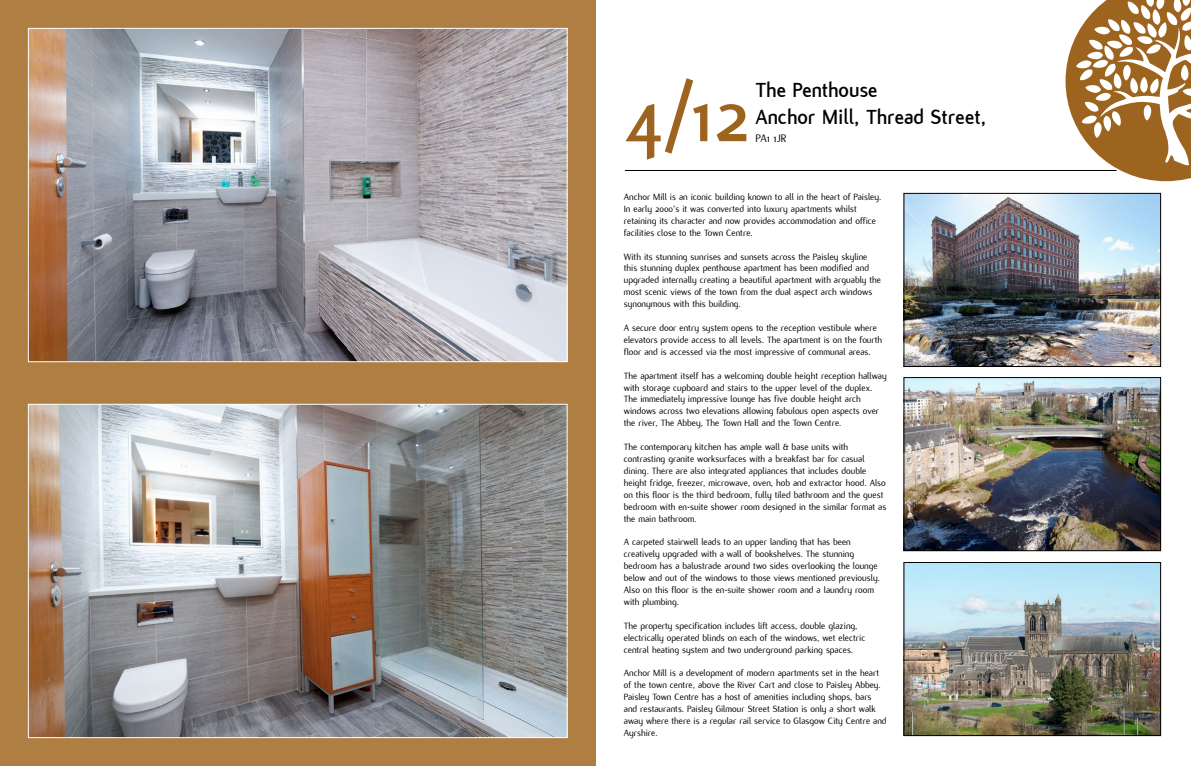
<style>
.page{position:relative;width:1191px;height:766px;background:#fff}
.page>*{position:absolute;margin:0;border:0;box-sizing:border-box;transform-origin:0 0}
.t1{font:700 80px "Flux";color:#9d6420}
.t2{font:700 22px/26.4px "Flux";color:#000}
.t3{font:12px "Flux";color:#000}
.t4{font:10px/11.9px "Flux";color:#000}
</style>
<div class="page">
<hr style="left:625px;top:170px;width:538px;height:1px;background:#000">
<svg style="left:1065px;top:0;width:126px;height:182px"></svg>
<div style="left:0;top:0;width:595px;height:765px;background:#af7e43"></div>
<img style="left:30px;top:30px;width:535px;height:330px">
<img style="left:905px;top:195px;width:254px;height:170px">
<div style="left:903px;top:193px;width:258px;height:174px;border:1px solid #000"></div>
<img style="left:905px;top:379px;width:254px;height:170px">
<div style="left:903px;top:377px;width:258px;height:174px;border:1px solid #000"></div>
<img style="left:905px;top:564px;width:254px;height:170px">
<div style="left:903px;top:562px;width:258px;height:174px;border:1px solid #000"></div>
<img style="left:30px;top:405px;width:535px;height:331px">
<h1 class="t1" style="left:624px;top:71px;width:127px">4/12</h1>
<h2 class="t2" style="left:755px;top:77px;width:232px">The Penthouse<br>Anchor Mill, Thread Street,</h2>
<p class="t3" style="left:755px;top:131px;width:33px">PA1 1JR</p>
<p class="t4" style="left:624px;top:191px;width:259px">Anchor Mill is an iconic building known to all in the heart of Paisley.<br>In early 2000’s it was converted into luxury apartments whilst retaining its character and now provides accommodation and office facilities close to the Town Centre.</p>
<p class="t4" style="left:624px;top:250px;width:259px">With its stunning sunrises and sunsets across the Paisley skyline this stunning duplex penthouse apartment has been modified and upgraded internally creating a beautiful apartment with arguably the most scenic views of the town from the dual aspect arch windows synonymous with this building.</p>
<p class="t4" style="left:624px;top:322px;width:260px">A secure door entry system opens to the reception vestibule where elevators provide access to all levels. The apartment is on the fourth floor and is accessed via the most impressive of communal areas.</p>
<p class="t4" style="left:624px;top:369px;width:264px">The apartment itself has a welcoming double height reception hallway with storage cupboard and stairs to the upper level of the duplex.<br>The immediately impressive lounge has five double height arch windows across two elevations allowing fabulous open aspects over the river, The Abbey, The Town Hall and the Town Centre.</p>
<p class="t4" style="left:624px;top:441px;width:264px">The contemporary kitchen has ample wall &amp; base units with contrasting granite worksurfaces with a breakfast bar for casual dining. There are also integrated appliances that includes double height fridge, freezer, microwave, oven, hob and extractor hood. Also on this floor is the third bedroom, fully tiled bathroom and the guest bedroom with en-suite shower room designed in the similar format as the main bathroom.</p>
<p class="t4" style="left:624px;top:536px;width:257px">A carpeted stairwell leads to an upper landing that has been creatively upgraded with a wall of bookshelves. The stunning bedroom has a balustrade around two sides overlooking the lounge below and out of the windows to those views mentioned previously.<br>Also on this floor is the en-suite shower room and a laundry room with plumbing.</p>
<p class="t4" style="left:624px;top:619px;width:243px">The property specification includes lift access, double glazing, electrically operated blinds on each of the windows, wet electric central heating system and two underground parking spaces.</p>
<p class="t4" style="left:624px;top:667px;width:264px">Anchor Mill is a development of modern apartments set in the heart of the town centre, above the River Cart and close to Paisley Abbey.<br>Paisley Town Centre has a host of amenities including shops, bars and restaurants. Paisley Gilmour Street Station is only a short walk away where there is a regular rail service to Glasgow City Centre and Ayrshire.</p>
</div>
